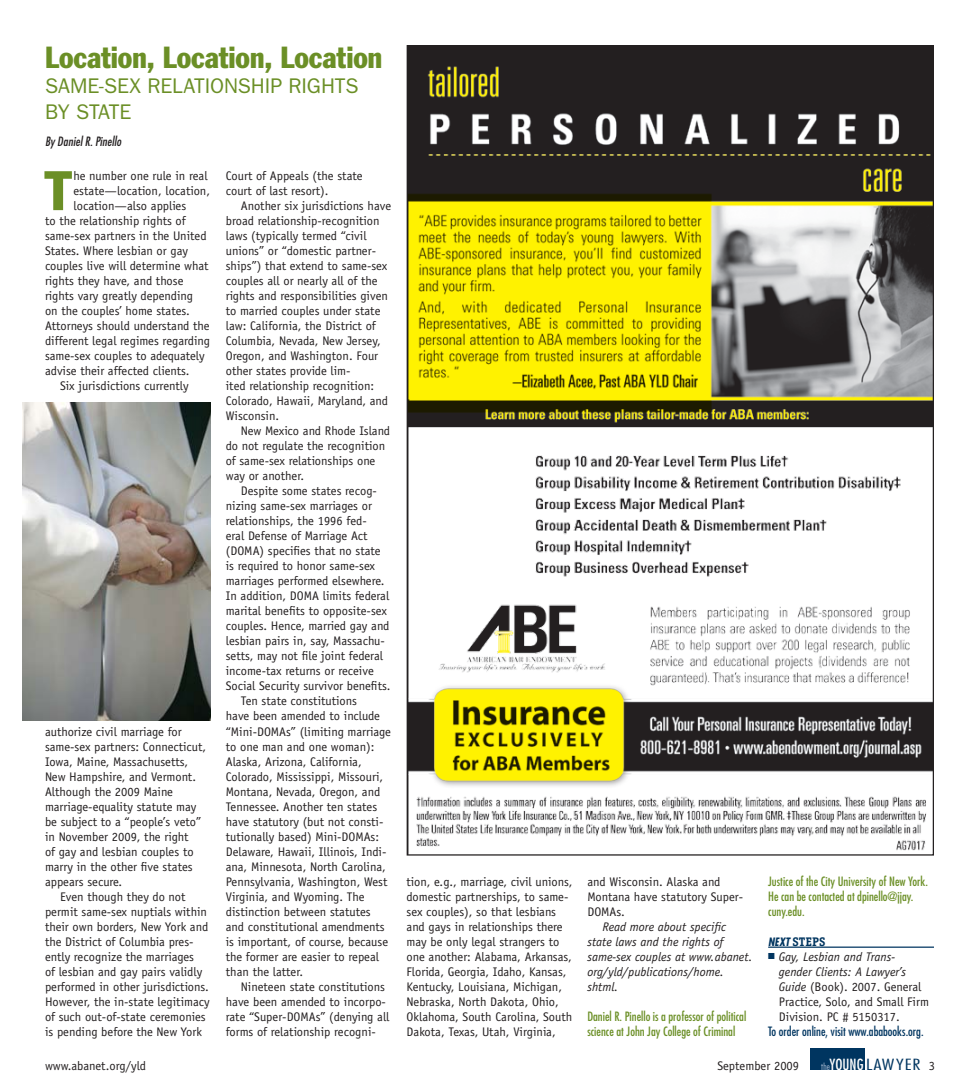
<style>
.page{position:relative;width:979px;height:1092px;background:#fff}
.page>*{position:absolute;margin:0;border:0;box-sizing:border-box;transform-origin:0 0}
.t1{font:condensed 54.62px "Franklin Gothic";color:#6b8f26}
.t2{font:condensed 30px "Franklin Gothic Std";letter-spacing:-.005em;color:#6b8f26}
.t3{font:21.25px/25.5px "ITC Franklin Gothic Std";letter-spacing:-.005em;color:#6b8f26}
.t4{font:300 condensed 15px "Futura Std";letter-spacing:.04em;color:#003560;scale:1.4 1}
.t5{font:12.5px/15px "Officina Sans Std";color:#231f20}
.t6{font:condensed 12.5px/15px "Futura Std";color:#6b8f26}
.t7{font:italic 12.5px/15px "Officina Sans Std";color:#231f20}
.t8{font:italic 12.5px/15px "Officina Sans";color:#231f20}
.t9{font:condensed 12.5px "Futura Std";color:#003560}
.t10{font:italic condensed 12.5px "Futura Std";letter-spacing:.005em;color:#231f20}
.t11{font:700 12.5px "Officina Serif Std";color:#003560}
.s1{font-family:"Futura Std";font-style:italic;font-stretch:condensed;font-size:11.25px}
.s2{color:#003560}
.s3{font-family:"Officina Sans";font-style:italic}
.s4{font-size:9.25px;color:#b1c0d6}
.s5{font-weight:400;color:#fff}
.s6{font-family:"Officina Sans Std";font-weight:400;font-stretch:normal;font-size:12.5px;color:#231f20}
</style>
<div class="page">
<div style="left:810px;top:1047px;width:54px;height:22px;background:#003560"></div>
<img style="left:409px;top:47px;width:523px;height:804px">
<hr style="left:768px;top:946px;width:166px;height:1px;background:#003560">
<img style="left:22px;top:402px;width:189px;height:318px">
<h2 class="t2" style="left:45px;top:39px;width:339px">Location, Location, Location</h2>
<h3 class="t3" style="left:45px;top:73px;width:313px">SAME-SEX RELATIONSHIP RIGHTS<br>BY STATE</h3>
<p class="t10" style="left:45px;top:134px;width:78px">By Daniel R. Pinello</p>
<h1 class="t1" style="left:45px;top:157px;width:28px">T</h1>
<p class="t5" style="left:74px;top:168px;width:136px">he number one rule in real</p>
<p class="t5" style="left:74px;top:183px;width:138px">estate—location, location,</p>
<p class="t5" style="left:74px;top:198px;width:114px">location—also applies</p>
<p class="t5" style="left:45px;top:213px;width:142px">to the relationship rights of</p>
<p class="t5" style="left:45px;top:228px;width:163px">same-sex partners in the United</p>
<p class="t5" style="left:45px;top:243px;width:145px">States. Where lesbian or gay</p>
<p class="t5" style="left:45px;top:258px;width:165px">couples live will determine what</p>
<p class="t5" style="left:45px;top:273px;width:140px">rights they have, and those</p>
<p class="t5" style="left:45px;top:288px;width:149px">rights vary greatly depending</p>
<p class="t5" style="left:45px;top:303px;width:146px">on the couples’ home states.</p>
<p class="t5" style="left:45px;top:318px;width:166px">Attorneys should understand the</p>
<p class="t5" style="left:45px;top:333px;width:167px">different legal regimes regarding</p>
<p class="t5" style="left:45px;top:348px;width:161px">same-sex couples to adequately</p>
<p class="t5" style="left:45px;top:363px;width:146px">advise their affected clients.</p>
<p class="t5" style="left:60px;top:378px;width:130px">Six jurisdictions currently</p>
<p class="t5" style="left:45px;top:723px;width:138px">authorize civil marriage for</p>
<p class="t5" style="left:45px;top:738px;width:163px">same-sex partners: Connecticut,</p>
<p class="t5" style="left:45px;top:753px;width:145px">Iowa, Maine, Massachusetts,</p>
<p class="t5" style="left:45px;top:768px;width:153px">New Hampshire, and Vermont.</p>
<p class="t5" style="left:45px;top:783px;width:130px">Although the 2009 Maine</p>
<p class="t5" style="left:45px;top:798px;width:153px">marriage-equality statute may</p>
<p class="t5" style="left:45px;top:813px;width:158px">be subject to a “people’s veto”</p>
<p class="t5" style="left:45px;top:828px;width:145px">in November 2009, the right</p>
<p class="t5" style="left:45px;top:843px;width:150px">of gay and lesbian couples to</p>
<p class="t5" style="left:45px;top:858px;width:149px">marry in the other five states</p>
<p class="t5" style="left:45px;top:873px;width:79px">appears secure.</p>
<p class="t5" style="left:60px;top:888px;width:127px">Even though they do not</p>
<p class="t5" style="left:45px;top:903px;width:164px">permit same-sex nuptials within</p>
<p class="t5" style="left:45px;top:918px;width:165px">their own borders, New York and</p>
<p class="t5" style="left:45px;top:933px;width:150px">the District of Columbia pres-</p>
<p class="t5" style="left:45px;top:948px;width:151px">ently recognize the marriages</p>
<p class="t5" style="left:45px;top:963px;width:159px">of lesbian and gay pairs validly</p>
<p class="t5" style="left:45px;top:978px;width:165px">performed in other jurisdictions.</p>
<p class="t5" style="left:45px;top:993px;width:166px">However, the in-state legitimacy</p>
<p class="t5" style="left:45px;top:1008px;width:162px">of such out-of-state ceremonies</p>
<p class="t5" style="left:45px;top:1023px;width:159px">is pending before the New York</p>
<p class="t5" style="left:226px;top:168px;width:138px">Court of Appeals (the state court of last resort).</p>
<p class="t5" style="left:226px;top:198px;width:167px;text-indent:15px">Another six jurisdictions have broad relationship-recognition laws (typically termed “civil unions” or “domestic partner&shy;ships”) that extend to same-sex couples all or nearly all of the rights and responsibilities given to married couples under state law: California, the District of<br>Columbia, Nevada, New Jersey,<br>Oregon, and Washington. Four other states provide lim-<br>ited relationship recognition:<br>Colorado, Hawaii, Maryland, and<br>Wisconsin.</p>
<p class="t5" style="left:226px;top:423px;width:166px;text-indent:15px">New Mexico and Rhode Island do not regulate the recognition of same-sex relationships one way or another.</p>
<p class="t5" style="left:241px;top:483px;width:138px">Despite some states recog-</p>
<p class="t5" style="left:226px;top:498px;width:148px">nizing same-sex marriages or</p>
<p class="t5" style="left:226px;top:513px;width:143px">relationships, the 1996 fed-</p>
<p class="t5" style="left:226px;top:528px;width:143px">eral Defense of Marriage Act</p>
<p class="t5" style="left:226px;top:543px;width:156px">(DOMA) specifies that no state</p>
<p class="t5" style="left:226px;top:558px;width:151px">is required to honor same-sex</p>
<p class="t5" style="left:226px;top:573px;width:160px">marriages performed elsewhere.</p>
<p class="t5" style="left:226px;top:588px;width:165px">In addition, DOMA limits federal</p>
<p class="t5" style="left:226px;top:603px;width:163px">marital benefits to opposite-sex</p>
<p class="t5" style="left:226px;top:618px;width:165px">couples. Hence, married gay and</p>
<p class="t5" style="left:226px;top:633px;width:161px">lesbian pairs in, say, Massachu-</p>
<p class="t5" style="left:226px;top:648px;width:159px">setts, may not file joint federal</p>
<p class="t5" style="left:226px;top:663px;width:149px">income-tax returns or receive</p>
<p class="t5" style="left:226px;top:678px;width:166px">Social Security survivor benefits.</p>
<p class="t5" style="left:241px;top:693px;width:118px">Ten state constitutions</p>
<p class="t5" style="left:226px;top:708px;width:156px">have been amended to include</p>
<p class="t5" style="left:226px;top:723px;width:167px">“Mini-DOMAs” (limiting marriage</p>
<p class="t5" style="left:226px;top:738px;width:150px">to one man and one woman):</p>
<p class="t5" style="left:226px;top:753px;width:137px">Alaska, Arizona, California,</p>
<p class="t5" style="left:226px;top:768px;width:159px">Colorado, Mississippi, Missouri,</p>
<p class="t5" style="left:226px;top:783px;width:156px">Montana, Nevada, Oregon, and</p>
<p class="t5" style="left:226px;top:798px;width:153px">Tennessee. Another ten states</p>
<p class="t5" style="left:226px;top:813px;width:159px">have statutory (but not consti-</p>
<p class="t5" style="left:226px;top:828px;width:155px">tutionally based) Mini-DOMAs:</p>
<p class="t5" style="left:226px;top:843px;width:162px">Delaware, Hawaii, Illinois, Indi-</p>
<p class="t5" style="left:226px;top:858px;width:162px">ana, Minnesota, North Carolina,</p>
<p class="t5" style="left:226px;top:873px;width:163px">Pennsylvania, Washington, West</p>
<p class="t5" style="left:226px;top:888px;width:140px">Virginia, and Wyoming. The</p>
<p class="t5" style="left:226px;top:903px;width:146px">distinction between statutes</p>
<p class="t5" style="left:226px;top:918px;width:160px">and constitutional amendments</p>
<p class="t5" style="left:226px;top:933px;width:164px">is important, of course, because</p>
<p class="t5" style="left:226px;top:948px;width:155px">the former are easier to repeal</p>
<p class="t5" style="left:226px;top:963px;width:79px">than the latter.</p>
<p class="t5" style="left:241px;top:978px;width:146px">Nineteen state constitutions</p>
<p class="t5" style="left:226px;top:993px;width:162px">have been amended to incorpo-</p>
<p class="t5" style="left:226px;top:1008px;width:165px">rate “Super-DOMAs” (denying all</p>
<p class="t5" style="left:226px;top:1023px;width:152px">forms of relationship recogni-</p>
<p class="t5" style="left:406px;top:873px;width:167px">tion, e.g., marriage, civil unions, domestic partnerships, to same&shy;sex couples), so that lesbians and gays in relationships there may be only legal strangers to one another: Alabama, Arkansas,<br>Florida, Georgia, Idaho, Kansas,<br>Kentucky, Louisiana, Michigan,<br>Nebraska, North Dakota, Ohio,<br>Oklahoma, South Carolina, South<br>Dakota, Texas, Utah, Virginia,</p>
<p class="t5" style="left:587px;top:873px;width:157px">and Wisconsin. Alaska and<br>Montana have statutory Super-<br>DOMAs.</p>
<p class="t7" style="left:587px;top:918px;width:166px;text-indent:15px">Read more about specific state laws and the rights of same-sex couples at www.abanet. org/yld/publications/home. shtml.</p>
<p class="t6" style="left:587px;top:1008px;width:160px">Daniel R. Pinello is a professor of political science at John Jay College of Criminal</p>
<p class="t6" style="left:768px;top:873px;width:161px">Justice of the City University of New York.<br>He can be contacted at dpinello@jjay. cuny.edu.</p>
<p class="t11" style="left:768px;top:933px;width:58px"><span class="s1">Next</span> Steps</p>
<p class="t8" style="left:779px;top:948px;width:129px;text-indent:-11px"><span class="s2">■</span> Gay, Lesbian and Trans&shy;gender Clients: A Lawyer’s</p>
<p class="t5" style="left:779px;top:978px;width:152px"><span class="s3">Guide</span> (Book). 2007. General<br>Practice, Solo, and Small Firm<br>Division. PC # 5150317.</p>
<p class="t9" style="left:768px;top:1023px;width:157px">To order online, visit www.ababooks.org.</p>
<p class="t5" style="left:45px;top:1057px;width:103px">www.abanet.org/yld</p>
<p class="t5" style="left:717px;top:1057px;width:83px">September 2009</p>
<p class="t4" style="left:821px;top:1054px;width:83px"><span class="s4">the</span><span class="s5">YOUNG</span> LAWYER <span class="s6">3</span></p>
</div>
